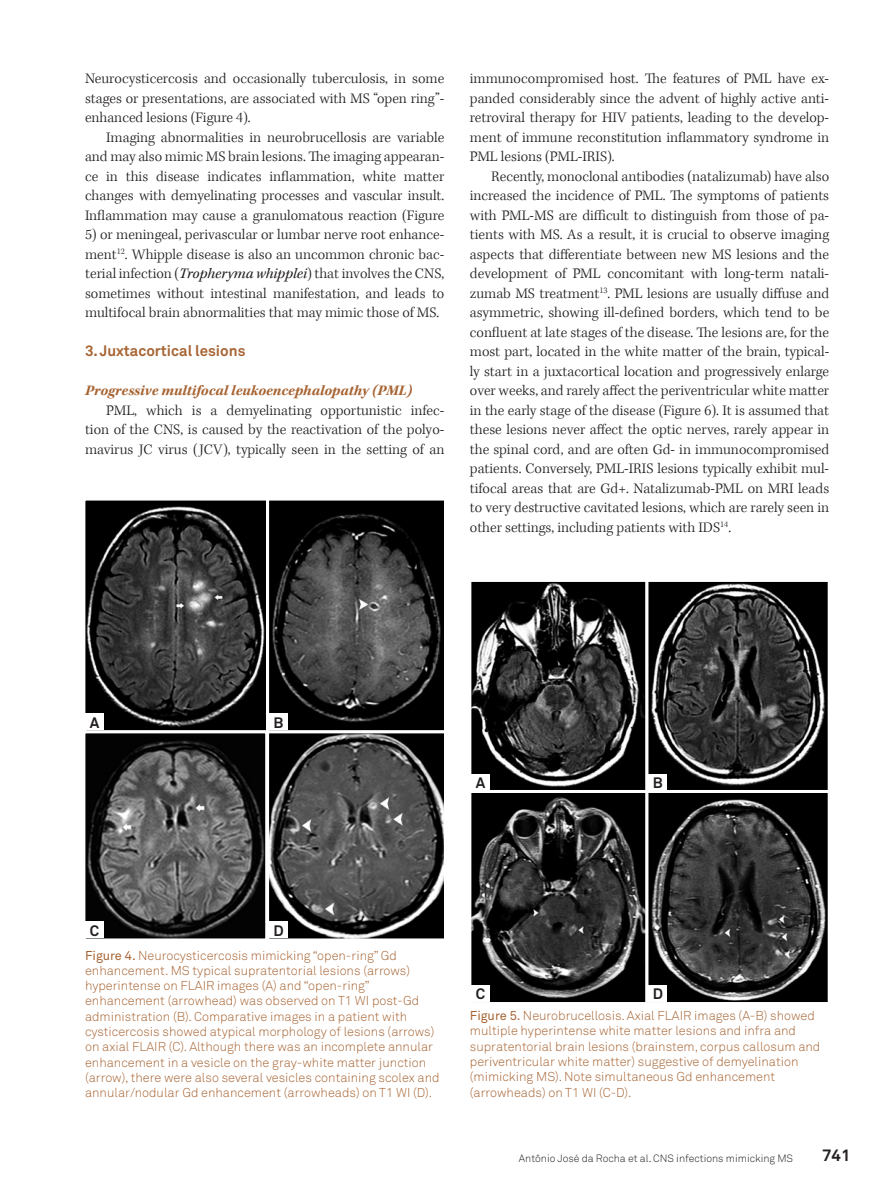
<style>
.page{position:relative;width:893px;height:1191px;background:#fff}
.page>*{position:absolute;margin:0;border:0;box-sizing:border-box;transform-origin:0 0}
.t1{font:700 16.5px "Akkurat Pro";color:#231f20}
.t2{font:300 15px/19.5px "Kepler Std";color:#231f20;text-align:justify}
.t3{font:italic 700 15px "Kepler Std";color:#a76433}
.t4{font:700 15px "Akkurat Pro";color:#a76433}
.t5{font:700 15px "Akkurat Pro";color:#231f20}
.t6{font:12.75px/15.3px "Akkurat Light Pro";color:#a76433}
.t7{font:10.5px "Akkurat Light Pro";color:#231f20}
.s1{font-weight:400;font-style:italic}
.s2{font-family:"Akkurat Pro"}
</style>
<div class="page">
<img style="left:86px;top:501px;width:357px;height:436px">
<div style="left:82px;top:497px;width:187px;height:236px;border:3px solid #fff"></div>
<div style="left:266px;top:497px;width:181px;height:236px;border:3px solid #fff"></div>
<div style="left:82px;top:730px;width:186px;height:211px;border:3px solid #fff"></div>
<div style="left:266px;top:730px;width:181px;height:211px;border:3px solid #fff"></div>
<div style="left:85px;top:713px;width:19px;height:17px;background:#fff"></div>
<div style="left:85px;top:921px;width:19px;height:17px;background:#fff"></div>
<div style="left:269px;top:713px;width:19px;height:17px;background:#fff"></div>
<div style="left:269px;top:921px;width:19px;height:17px;background:#fff"></div>
<img style="left:472px;top:583px;width:355px;height:418px">
<div style="left:468px;top:579px;width:180px;height:214px;border:3px solid #fff"></div>
<div style="left:645px;top:579px;width:186px;height:214px;border:3px solid #fff"></div>
<div style="left:468px;top:790px;width:180px;height:215px;border:3px solid #fff"></div>
<div style="left:645px;top:790px;width:186px;height:215px;border:3px solid #fff"></div>
<div style="left:471px;top:774px;width:19px;height:17px;background:#fff"></div>
<div style="left:471px;top:985px;width:19px;height:17px;background:#fff"></div>
<div style="left:648px;top:774px;width:19px;height:17px;background:#fff"></div>
<div style="left:648px;top:985px;width:19px;height:17px;background:#fff"></div>
<p class="t2" style="left:85px;top:69px;width:361px">Neurocysticercosis and occasionally tuberculosis, in some stages or presentations, are associated with MS “open ring”- enhanced lesions (Figure 4).</p>
<p class="t2" style="left:85px;top:128px;width:361px;text-indent:21px">Imaging abnormalities in neurobrucellosis are variable and may also mimic MS brain lesions. The imaging appearan&shy;ce in this disease indicates inflammation, white matter changes with demyelinating processes and vascular insult.<br>Inflammation may cause a granulomatous reaction (Figure</p>
<p class="t2" style="left:85px;top:225px;width:361px">5) or meningeal, perivascular or lumbar nerve root enhance&shy;ment<sup>12</sup>. Whipple disease is also an uncommon chronic bac&shy;terial infection (<span class="s1">Tropheryma whipplei</span>) that involves the CNS, sometimes without intestinal manifestation, and leads to multifocal brain abnormalities that may mimic those of MS.</p>
<p class="t4" style="left:85px;top:342px;width:162px">3. Juxtacortical lesions</p>
<p class="t3" style="left:85px;top:382px;width:329px">Progressive multifocal leukoencephalopathy (PML)</p>
<p class="t2" style="left:85px;top:401px;width:361px;text-indent:21px">PML, which is a demyelinating opportunistic infec&shy;tion of the CNS, is caused by the reactivation of the polyo&shy;mavirus JC virus (JCV), typically seen in the setting of an</p>
<p class="t2" style="left:470px;top:69px;width:361px">immunocompromised host. The features of PML have ex&shy;panded considerably since the advent of highly active anti&shy;retroviral therapy for HIV patients, leading to the develop&shy;ment of immune reconstitution inflammatory syndrome in PML lesions (PML-IRIS).</p>
<p class="t2" style="left:470px;top:167px;width:361px;text-indent:21px">Recently, monoclonal antibodies (natalizumab) have also increased the incidence of PML. The symptoms of patients with PML-MS are difficult to distinguish from those of pa&shy;tients with MS. As a result, it is crucial to observe imaging aspects that differentiate between new MS lesions and the development of PML concomitant with long-term natali&shy;zumab MS treatment<sup>13</sup>. PML lesions are usually diffuse and asymmetric, showing ill-defined borders, which tend to be confluent at late stages of the disease. The lesions are, for the most part, located in the white matter of the brain, typical&shy;ly start in a juxtacortical location and progressively enlarge over weeks, and rarely affect the periventricular white matter in the early stage of the disease (Figure 6). It is assumed that these lesions never affect the optic nerves, rarely appear in the spinal cord, and are often Gd- in immunocompromised patients. Conversely, PML-IRIS lesions typically exhibit mul&shy;tifocal areas that are Gd+. Natalizumab-PML on MRI leads to very destructive cavitated lesions, which are rarely seen in other settings, including patients with IDS<sup>14</sup>.</p>
<p class="t5" style="left:90px;top:713px;width:11px">A</p>
<p class="t5" style="left:274px;top:713px;width:11px">B</p>
<p class="t5" style="left:476px;top:773px;width:11px">A</p>
<p class="t5" style="left:653px;top:773px;width:11px">B</p>
<p class="t5" style="left:90px;top:921px;width:11px">C</p>
<p class="t5" style="left:273px;top:921px;width:12px">D</p>
<p class="t6" style="left:85px;top:947px;width:356px"><span class="s2">Figure 4.</span> Neurocysticercosis mimicking “open-ring” Gd enhancement. MS typical supratentorial lesions (arrows) hyperintense on FLAIR images (A) and “open-ring” enhancement (arrowhead) was observed on T1 WI post-Gd administration (B). Comparative images in a patient with cysticercosis showed atypical morphology of lesions (arrows) on axial FLAIR (C). Although there was an incomplete annular enhancement in a vesicle on the gray-white matter junction (arrow), there were also several vesicles containing scolex and annular/nodular Gd enhancement (arrowheads) on T1 WI (D).</p>
<p class="t5" style="left:476px;top:984px;width:11px">C</p>
<p class="t5" style="left:653px;top:984px;width:12px">D</p>
<p class="t6" style="left:470px;top:1008px;width:352px"><span class="s2">Figure 5.</span> Neurobrucellosis. Axial FLAIR images (A-B) showed multiple hyperintense white matter lesions and infra and supratentorial brain lesions (brainstem, corpus callosum and periventricular white matter) suggestive of demyelination (mimicking MS). Note simultaneous Gd enhancement (arrowheads) on T1 WI (C-D).</p>
<p class="t7" style="left:519px;top:1151px;width:276px">Antônio José da Rocha et al. CNS infections mimicking MS</p>
<p class="t1" style="left:822px;top:1145px;width:30px">741</p>
</div>
